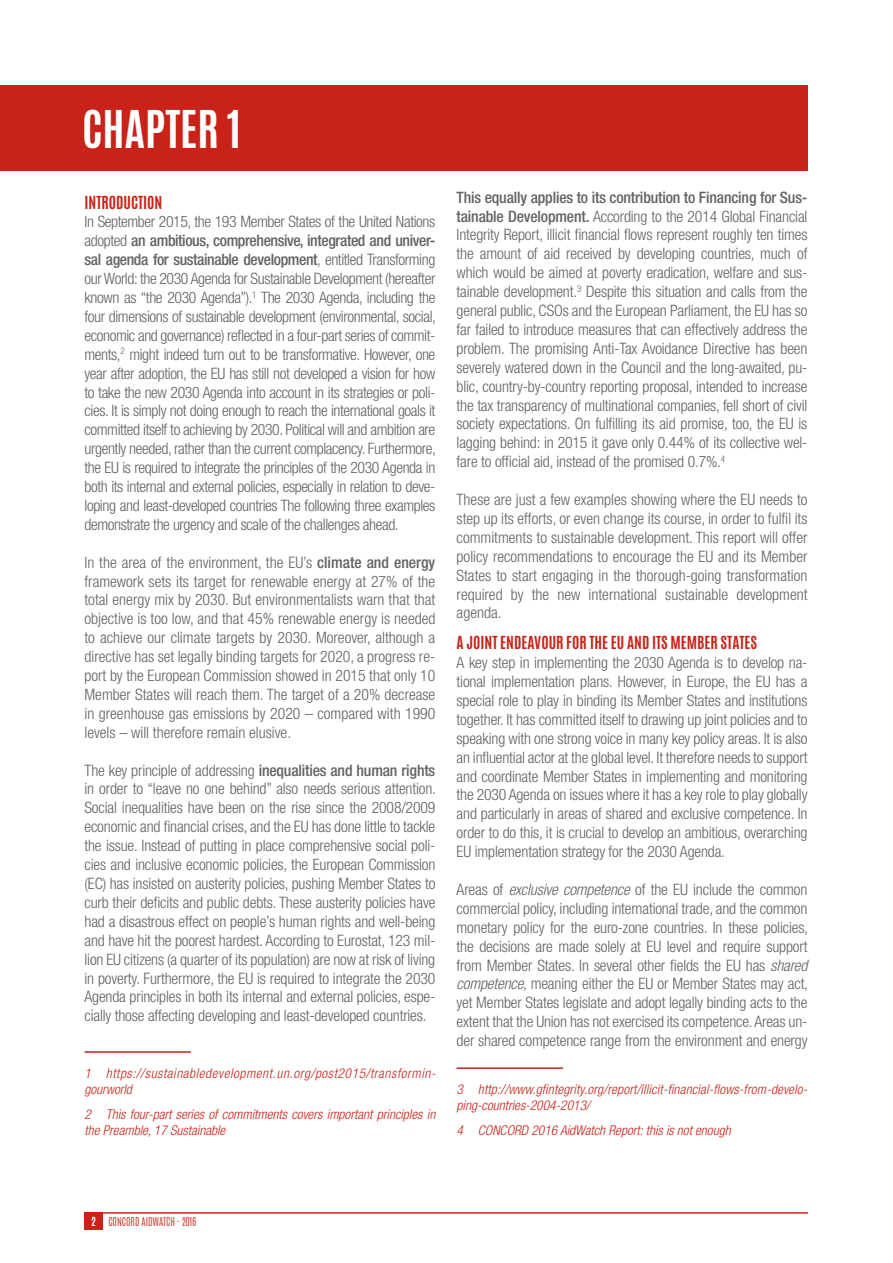
<style>
.page{position:relative;width:893px;height:1263px;background:#fff}
.page>*{position:absolute;margin:0;border:0;box-sizing:border-box;transform-origin:0 0}
.t1{font:700 43.5px "Antonio";color:#fff}
.t2{font:300 condensed 15.75px/18.9px "Helvetica Neue LT Std";letter-spacing:-.01em;color:#636163;text-align:justify}
.t3{font:700 15px "Antonio";color:#c92218}
.t4{font:italic 300 condensed 13.5px/16.2px "Helvetica Neue LT Std";color:#c92218}
.t5{font:italic 300 condensed 13.5px/16.2px "Helvetica Neue LT Std";letter-spacing:.045em;color:#c92218}
.t6{font:300 10.2px "Antonio";color:#c92218}
.s1{font-weight:500}
.s2{font-style:italic}
.s3{font-weight:700;font-size:10.5px;color:#fff}
</style>
<div class="page">
<div style="left:85px;top:1212px;width:18px;height:18px;background:#c92218"></div>
<hr style="left:85px;top:1212px;width:723px;height:2px;background:#c92218">
<hr style="left:85px;top:1051px;width:106px;height:2px;background:#c92218">
<hr style="left:457px;top:1067px;width:106px;height:2px;background:#c92218">
<div style="left:0;top:85px;width:808px;height:85px;background:#c92218"></div>
<h1 class="t1" style="left:82px;top:98px;width:161px">CHAPTER 1</h1>
<p class="t3" style="left:85px;top:191px;width:79px">INTRODUCTION</p>
<p class="t2" style="left:85px;top:212px;width:353px">In September 2015, the 193 Member States of the United Nations adopted <span class="s1">an ambitious, comprehensive, integrated and univer&shy;sal agenda for sustainable development</span>, entitled Transforming our World: the 2030 Agenda for Sustainable Development (hereafter known as “the 2030 Agenda”).<sup>1</sup> The 2030 Agenda, including the four dimensions of sustainable development (environmental, social, economic and governance) reflected in a four-part series of commit&shy;ments,<sup>2</sup> might indeed turn out to be transformative. However, one year after adoption, the EU has still not developed a vision for how to take the new 2030 Agenda into account in its strategies or poli&shy;cies. It is simply not doing enough to reach the international goals it committed itself to achieving by 2030. Political will and ambition are urgently needed, rather than the current complacency. Furthermore, the EU is required to integrate the principles of the 2030 Agenda in both its internal and external policies, especially in relation to deve&shy;loping and least-developed countries The following three examples demonstrate the urgency and scale of the challenges ahead.</p>
<p class="t2" style="left:85px;top:552px;width:352px">In the area of the environment, the EU’s <span class="s1">climate and energy </span>framework sets its target for renewable energy at 27% of the total energy mix by 2030. But environmentalists warn that that objective is too low, and that 45% renewable energy is needed to achieve our climate targets by 2030. Moreover, although a directive has set legally binding targets for 2020, a progress re&shy;port by the European Commission showed in 2015 that only 10<br>Member States will reach them. The target of a 20% decrease in greenhouse gas emissions by 2020 – compared with 1990 levels – will therefore remain elusive.</p>
<p class="t2" style="left:85px;top:760px;width:353px">The key principle of addressing <span class="s1">inequalities and human rights </span>in order to “leave no one behind” also needs serious attention.<br>Social inequalities have been on the rise since the 2008/2009 economic and financial crises, and the EU has done little to tackle the issue. Instead of putting in place comprehensive social poli&shy;cies and inclusive economic policies, the European Commission (EC) has insisted on austerity policies, pushing Member States to curb their deficits and public debts. These austerity policies have had a disastrous effect on people’s human rights and well-being and have hit the poorest hardest. According to Eurostat, 123 mil&shy;lion EU citizens (a quarter of its population) are now at risk of living in poverty. Furthermore, the EU is required to integrate the 2030<br>Agenda principles in both its internal and external policies, espe&shy;cially those affecting developing and least-developed countries.</p>
<p class="t5" style="left:85px;top:1065px;width:353px">1 https://sustainabledevelopment.un.org/post2015/transformin&shy;gourworld</p>
<p class="t4" style="left:85px;top:1107px;width:352px">2 This four-part series of commitments covers important principles in the Preamble, 17 Sustainable</p>
<p class="t2" style="left:457px;top:187px;width:352px"><span class="s1">This equally applies to its contribution to Financing for Sus&shy;tainable Development.</span> According to the 2014 Global Financial Integrity Report, illicit financial flows represent roughly ten times the amount of aid received by developing countries, much of which would be aimed at poverty eradication, welfare and sus&shy;tainable development.<sup>3</sup> Despite this situation and calls from the general public, CSOs and the European Parliament, the EU has so far failed to introduce measures that can effectively address the problem. The promising Anti-Tax Avoidance Directive has been severely watered down in the Council and the long-awaited, pu&shy;blic, country-by-country reporting proposal, intended to increase the tax transparency of multinational companies, fell short of civil society expectations. On fulfilling its aid promise, too, the EU is lagging behind: in 2015 it gave only 0.44% of its collective wel&shy;fare to official aid, instead of the promised 0.7%.<sup>4</sup></p>
<p class="t2" style="left:457px;top:490px;width:352px">These are just a few examples showing where the EU needs to step up its efforts, or even change its course, in order to fulfil its commitments to sustainable development. This report will offer policy recommendations to encourage the EU and its Member States to start engaging in the thorough-going transformation required by the new international sustainable development agenda.</p>
<p class="t3" style="left:457px;top:632px;width:302px">A JOINT ENDEAVOUR FOR THE EU AND ITS MEMBER STATES</p>
<p class="t2" style="left:457px;top:653px;width:352px">A key step in implementing the 2030 Agenda is to develop na&shy;tional implementation plans. However, in Europe, the EU has a special role to play in binding its Member States and institutions together. It has committed itself to drawing up joint policies and to speaking with one strong voice in many key policy areas. It is also an influential actor at the global level. It therefore needs to support and coordinate Member States in implementing and monitoring the 2030 Agenda on issues where it has a key role to play globally and particularly in areas of shared and exclusive competence. In order to do this, it is crucial to develop an ambitious, overarching EU implementation strategy for the 2030 Agenda.</p>
<p class="t2" style="left:457px;top:880px;width:353px">Areas of <span class="s2">exclusive competence</span> of the EU include the common commercial policy, including international trade, and the common monetary policy for the euro-zone countries. In these policies, the decisions are made solely at EU level and require support from Member States. In several other fields the EU has <span class="s2">shared competence</span>, meaning either the EU or Member States may act, yet Member States legislate and adopt legally binding acts to the extent that the Union has not exercised its competence. Areas un&shy;der shared competence range from the environment and energy</p>
<p class="t4" style="left:457px;top:1081px;width:352px">3 http://www.gfintegrity.org/report/illicit-financial-flows-from-develo&shy;ping-countries-2004-2013/</p>
<p class="t4" style="left:457px;top:1123px;width:276px">4 CONCORD 2016 AidWatch Report: this is not enough</p>
<p class="t6" style="left:91px;top:1214px;width:106px"><span class="s3">2</span> CONCORD AIDWATCH - 2016</p>
</div>
